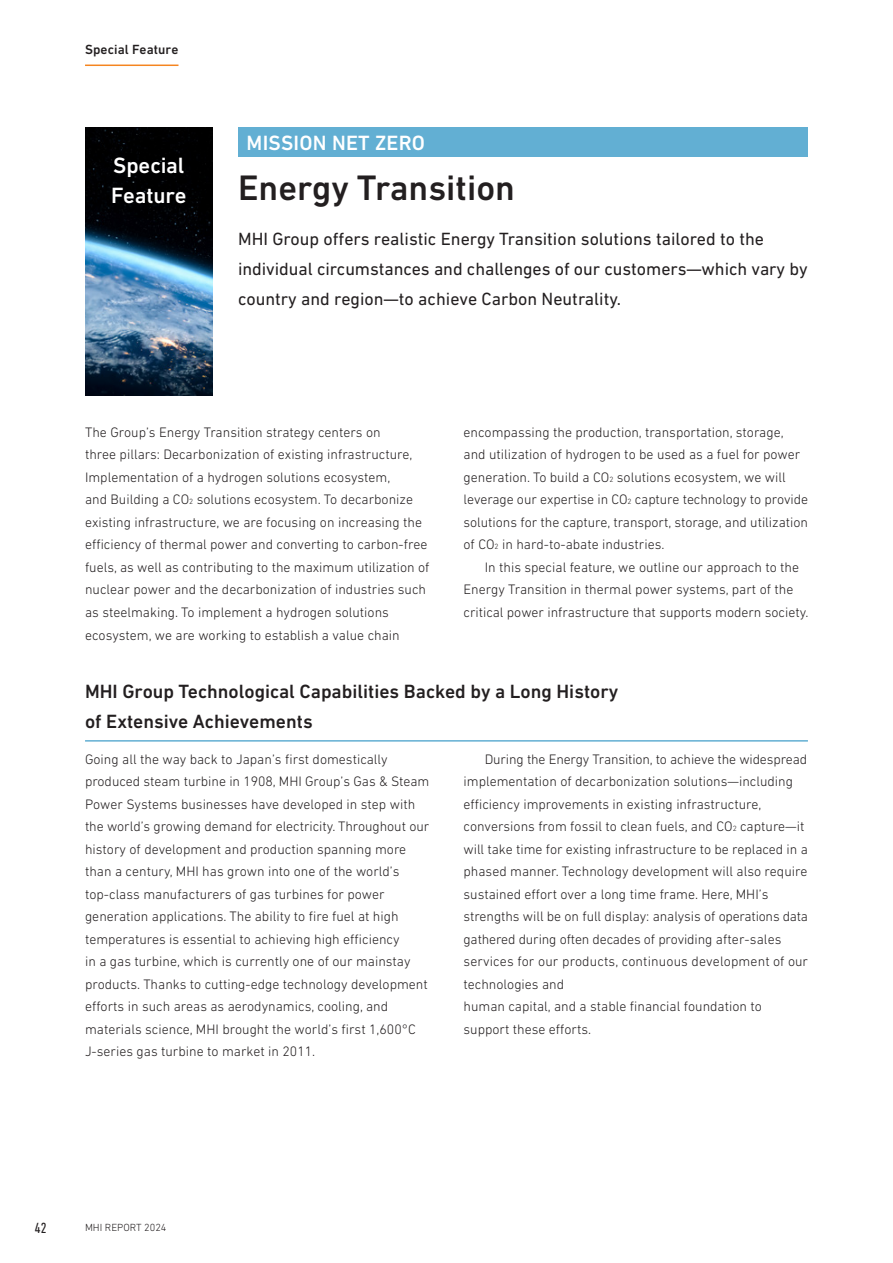
<style>
.page{position:relative;width:893px;height:1263px;background:#fff}
.page>*{position:absolute;margin:0;border:0;box-sizing:border-box;transform-origin:0 0}
.t1{font:500 36px "DIN Next LT Pro";color:#231f20}
.t2{font:500 22.5px/30px "DIN Next LT Pro";letter-spacing:-.01em;color:#fff}
.t3{font:500 21px "DIN Next LT Pro";letter-spacing:.01em;color:#fff}
.t4{font:500 19.5px/30px "DIN Next LT Pro";color:#231f20}
.t5{font:18px/30px "DIN Next LT Pro";color:#231f20}
.t6{font:condensed 15px "DIN Next LT Pro";color:#231f20}
.t7{font:300 13.95px/22.5px "DIN Next LT Pro";color:#231f20}
.t8{font:500 13.5px "DIN Next LT Pro";letter-spacing:.005em;color:#231f20}
.t9{font:300 10.5px "DIN Next LT Pro";color:#231f20}
.s1{font-size:7.65px}
</style>
<div class="page">
<hr style="left:85px;top:740px;width:723px;height:2px;background:#62afd3">
<div style="left:238px;top:128px;width:570px;height:29px;background:#62afd3"></div>
<img style="left:85px;top:128px;width:128px;height:267px">
<hr style="left:85px;top:65px;width:93px;height:1px;background:#f58520">
<p class="t8" style="left:85px;top:41px;width:95px">Special Feature</p>
<h2 class="t2" style="left:111px;top:151px;width:77px">Special<br>Feature</h2>
<h3 class="t3" style="left:247px;top:130px;width:180px">MISSION NET ZERO</h3>
<h1 class="t1" style="left:238px;top:167px;width:278px">Energy Transition</h1>
<p class="t5" style="left:238px;top:224px;width:571px">MHI Group offers realistic Energy Transition solutions tailored to the individual circumstances and challenges of our customers—which vary by country and region—to achieve Carbon Neutrality.</p>
<p class="t7" style="left:85px;top:421px;width:346px">The Group’s Energy Transition strategy centers on<br>three pillars: Decarbonization of existing infrastructure, Implementation of a hydrogen solutions ecosystem,<br>and Building a CO<span class="s1">2</span> solutions ecosystem. To decarbonize existing infrastructure, we are focusing on increasing the efficiency of thermal power and converting to carbon-free fuels, as well as contributing to the maximum utilization of nuclear power and the decarbonization of industries such as steelmaking. To implement a hydrogen solutions ecosystem, we are working to establish a value chain</p>
<p class="t7" style="left:463px;top:421px;width:346px">encompassing the production, transportation, storage, and utilization of hydrogen to be used as a fuel for power generation. To build a CO<span class="s1">2</span> solutions ecosystem, we will leverage our expertise in CO<span class="s1">2</span> capture technology to provide solutions for the capture, transport, storage, and utilization of CO<span class="s1">2</span> in hard-to-abate industries.</p>
<p class="t7" style="left:463px;top:556px;width:346px;text-indent:21px">In this special feature, we outline our approach to the<br>Energy Transition in thermal power systems, part of the critical power infrastructure that supports modern society.</p>
<h3 class="t4" style="left:85px;top:677px;width:535px">MHI Group Technological Capabilities Backed by a Long History of Extensive Achievements</h3>
<p class="t7" style="left:85px;top:748px;width:346px">Going all the way back to Japan’s first domestically produced steam turbine in 1908, MHI Group’s Gas &amp; Steam Power Systems businesses have developed in step with the world’s growing demand for electricity. Throughout our history of development and production spanning more than a century, MHI has grown into one of the world’s top-class manufacturers of gas turbines for power generation applications. The ability to fire fuel at high temperatures is essential to achieving high efficiency<br>in a gas turbine, which is currently one of our mainstay products. Thanks to cutting-edge technology development efforts in such areas as aerodynamics, cooling, and materials science, MHI brought the world’s first 1,600°C J-series gas turbine to market in 2011.</p>
<p class="t7" style="left:463px;top:748px;width:346px;text-indent:21px">During the Energy Transition, to achieve the widespread implementation of decarbonization solutions—including efficiency improvements in existing infrastructure, conversions from fossil to clean fuels, and CO<span class="s1">2</span> capture—it will take time for existing infrastructure to be replaced in a phased manner. Technology development will also require sustained effort over a long time frame. Here, MHI’s strengths will be on full display: analysis of operations data gathered during often decades of providing after-sales services for our products, continuous development of our technologies and<br>human capital, and a stable financial foundation to support these efforts.</p>
<p class="t6" style="left:35px;top:1219px;width:14px">42</p>
<p class="t9" style="left:85px;top:1222px;width:83px">MHI REPORT 2024</p>
</div>
